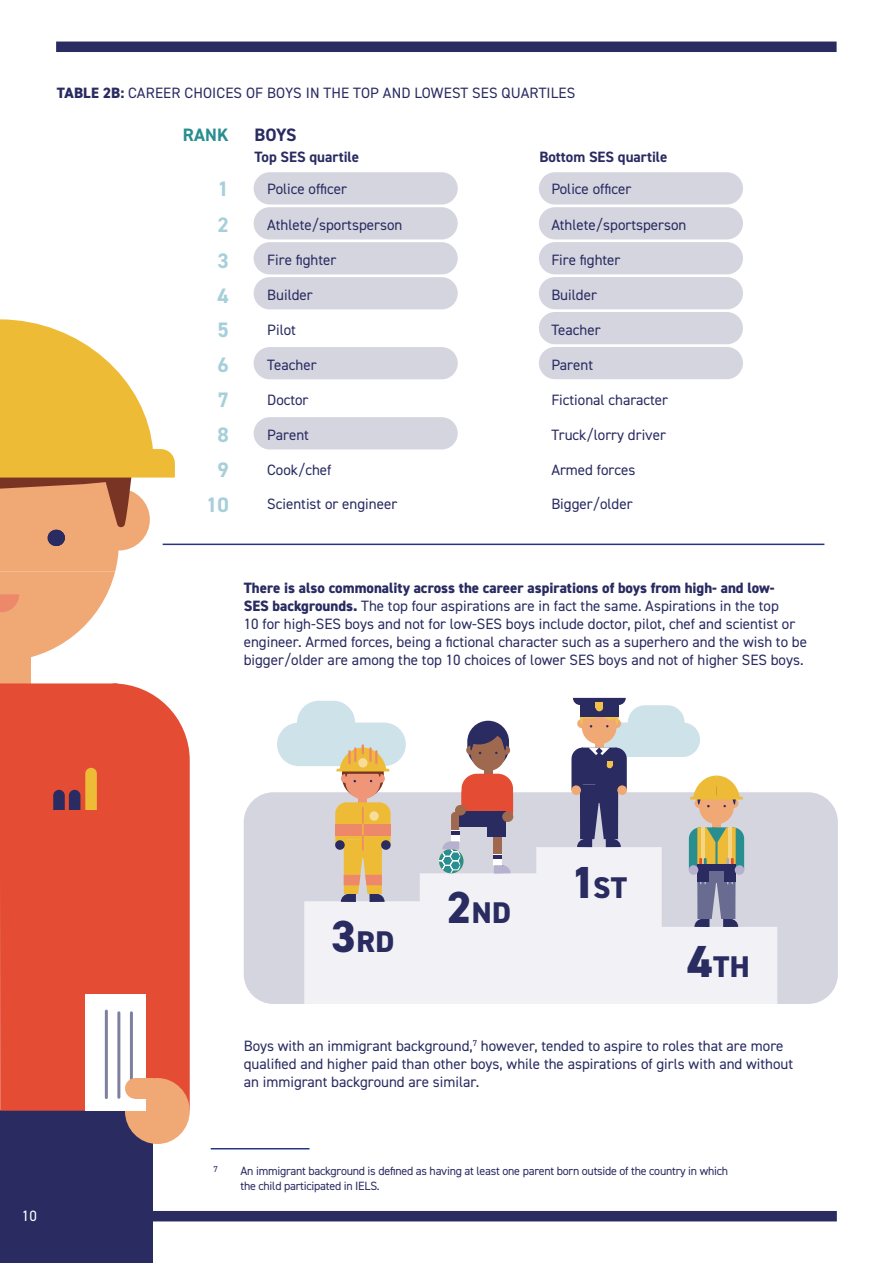
<style>
.page{position:relative;width:893px;height:1263px;background:#fff}
.page>*{position:absolute;margin:0;border:0;box-sizing:border-box;transform-origin:0 0}
.t1{font:800 30px "DIN2014";letter-spacing:.01em;color:#292b61}
.t2{font:700 21px "DIN2014";color:#a7cfda}
.t3{font:700 18px "DIN2014";color:#288e90}
.t4{font:700 18px "DIN2014";color:#292b61}
.t5{font:15px/18px "DIN2014";color:#292b61}
.t6{font:700 15px "DIN2014";color:#292b61}
.t7{font:15px "DIN2014";color:#fff}
.t8{font:12px/14.4px "DIN2014";letter-spacing:-.02em;color:#292b61}
.t9{font:8.7px "DIN2014";color:#292b61}
.s1{font-weight:800}
.s2{font-size:45px}
</style>
<div class="page">
<div style="left:56px;top:42px;width:781px;height:10px;background:#292b61"></div>
<div style="left:56px;top:1211px;width:781px;height:10px;background:#292b61"></div>
<div style="left:539px;top:347px;width:204px;height:32px;background:#d4d5df;border-radius:16px"></div>
<div style="left:0;top:1111px;width:152px;height:152px;background:#292b61"></div>
<div style="left:0;top:641px;width:31px;height:68px;background:#f0a875"></div>
<div style="left:130px;top:685px;width:60px;height:420px;background:#e44c33"></div>
<div style="left:0;top:683px;width:130px;height:428px;background:#e44c33"></div>
<div style="left:85px;top:768px;width:12px;height:75px;background:#eebb36;border-radius:6px"></div>
<div style="left:69px;top:790px;width:11px;height:53px;background:#292b61;border-radius:6px"></div>
<div style="left:125px;top:1078px;width:65px;height:66px;background:#f0a875;border-radius:50%"></div>
<div style="left:85px;top:994px;width:60px;height:117px;background:#fff"></div>
<hr style="left:105px;top:1011px;width:3px;height:86px;background:#7e80a0">
<hr style="left:117px;top:1013px;width:3px;height:84px;background:#7e80a0">
<hr style="left:130px;top:1013px;width:3px;height:79px;background:#7e80a0">
<div style="left:125px;top:1078px;width:21px;height:21px;background:#f0a875;border-radius:50%"></div>
<div style="left:135px;top:1078px;width:18px;height:21px;background:#f0a875"></div>
<div style="left:53px;top:790px;width:12px;height:53px;background:#292b61;border-radius:6px"></div>
<div style="left:37px;top:810px;width:73px;height:53px;background:#e44c33"></div>
<svg style="left:0;top:319px;width:175px;height:338px"></svg>
<div style="left:601px;top:722px;width:99px;height:35px;background:#cee2e9;border-radius:17px"></div>
<div style="left:628px;top:705px;width:57px;height:35px;background:#cee2e9;border-radius:17px"></div>
<div style="left:277px;top:722px;width:129px;height:44px;background:#cee2e9;border-radius:22px"></div>
<div style="left:297px;top:701px;width:58px;height:43px;background:#cee2e9;border-radius:22px"></div>
<div style="left:244px;top:792px;width:594px;height:212px;background:#d4d5df;border-radius:30px"></div>
<div style="left:254px;top:207px;width:204px;height:32px;background:#d4d5df;border-radius:16px"></div>
<div style="left:254px;top:172px;width:204px;height:33px;background:#d4d5df;border-radius:16px"></div>
<div style="left:254px;top:242px;width:204px;height:32px;background:#d4d5df;border-radius:16px"></div>
<div style="left:254px;top:277px;width:204px;height:32px;background:#d4d5df;border-radius:16px"></div>
<div style="left:254px;top:347px;width:204px;height:32px;background:#d4d5df;border-radius:16px"></div>
<div style="left:254px;top:417px;width:204px;height:32px;background:#d4d5df;border-radius:16px"></div>
<div style="left:539px;top:207px;width:204px;height:32px;background:#d4d5df;border-radius:16px"></div>
<div style="left:539px;top:172px;width:204px;height:33px;background:#d4d5df;border-radius:16px"></div>
<div style="left:539px;top:242px;width:204px;height:32px;background:#d4d5df;border-radius:16px"></div>
<div style="left:539px;top:277px;width:204px;height:32px;background:#d4d5df;border-radius:16px"></div>
<div style="left:539px;top:312px;width:204px;height:32px;background:#d4d5df;border-radius:16px"></div>
<hr style="left:211px;top:1148px;width:99px;height:1px;background:#283583">
<svg style="left:304px;top:847px;width:473px;height:157px;fill:#f2f2f6"></svg>
<svg style="left:335px;top:745px;width:56px;height:157px"></svg>
<svg style="left:571px;top:698px;width:56px;height:149px"></svg>
<svg style="left:439px;top:849px;width:24px;height:24px"></svg>
<div style="left:451px;top:830px;width:8px;height:11px;background:#fff"></div>
<svg style="left:439px;top:841px;width:21px;height:32px"></svg>
<svg style="left:451px;top:721px;width:62px;height:114px"></svg>
<div style="left:459px;top:812px;width:29px;height:15px;background:#292b61"></div>
<div style="left:455px;top:805px;width:11px;height:10px;background:#9e694f;border-radius:50%"></div>
<div style="left:494px;top:836px;width:8px;height:18px;background:#9e694f"></div>
<div style="left:494px;top:854px;width:8px;height:11px;background:#fff"></div>
<svg style="left:494px;top:855px;width:8px;height:4px"></svg>
<svg style="left:494px;top:865px;width:17px;height:8px"></svg>
<div style="left:487px;top:812px;width:19px;height:25px;background:#292b61"></div>
<div style="left:502px;top:811px;width:11px;height:11px;background:#9e694f;border-radius:50%"></div>
<svg style="left:689px;top:775px;width:55px;height:152px"></svg>
<div style="left:697px;top:864px;width:39px;height:6px;background:#292b61"></div>
<div style="left:697px;top:865px;width:12px;height:17px;background:#292b61"></div>
<div style="left:724px;top:865px;width:12px;height:17px;background:#292b61"></div>
<div style="left:689px;top:865px;width:9px;height:10px;background:#b8b0cf;border-radius:50%"></div>
<div style="left:735px;top:865px;width:9px;height:10px;background:#b8b0cf;border-radius:50%"></div>
<hr style="left:163px;top:544px;width:661px;height:1px;background:#283583">
<p class="t5" style="left:57px;top:83px;width:520px"><span class="s1">TABLE 2B:</span> CAREER CHOICES OF BOYS IN THE TOP AND LOWEST SES QUARTILES</p>
<p class="t3" style="left:183px;top:122px;width:48px">RANK</p>
<p class="t4" style="left:254px;top:122px;width:44px">BOYS</p>
<p class="t6" style="left:254px;top:147px;width:106px">Top SES quartile</p>
<p class="t6" style="left:539px;top:147px;width:130px">Bottom SES quartile</p>
<h2 class="t2" style="left:218px;top:175px;width:13px">1</h2>
<p class="t5" style="left:267px;top:179px;width:81px">Police officer</p>
<p class="t5" style="left:551px;top:179px;width:81px">Police officer</p>
<h2 class="t2" style="left:218px;top:211px;width:13px">2</h2>
<p class="t5" style="left:267px;top:215px;width:137px">Athlete/sportsperson</p>
<p class="t5" style="left:551px;top:215px;width:137px">Athlete/sportsperson</p>
<h2 class="t2" style="left:218px;top:246px;width:13px">3</h2>
<p class="t5" style="left:267px;top:251px;width:71px">Fire fighter</p>
<p class="t5" style="left:551px;top:251px;width:71px">Fire fighter</p>
<h2 class="t2" style="left:218px;top:281px;width:13px">4</h2>
<p class="t5" style="left:267px;top:286px;width:47px">Builder</p>
<p class="t5" style="left:551px;top:286px;width:47px">Builder</p>
<h2 class="t2" style="left:218px;top:316px;width:13px">5</h2>
<p class="t5" style="left:267px;top:321px;width:30px">Pilot</p>
<p class="t5" style="left:551px;top:321px;width:51px">Teacher</p>
<h2 class="t2" style="left:218px;top:351px;width:13px">6</h2>
<p class="t5" style="left:267px;top:356px;width:51px">Teacher</p>
<p class="t5" style="left:551px;top:356px;width:43px">Parent</p>
<h2 class="t2" style="left:218px;top:386px;width:13px">7</h2>
<p class="t5" style="left:267px;top:390px;width:43px">Doctor</p>
<p class="t5" style="left:551px;top:390px;width:118px">Fictional character</p>
<h2 class="t2" style="left:218px;top:421px;width:13px">8</h2>
<p class="t5" style="left:267px;top:425px;width:43px">Parent</p>
<p class="t5" style="left:551px;top:425px;width:116px">Truck/lorry driver</p>
<h2 class="t2" style="left:218px;top:456px;width:13px">9</h2>
<p class="t5" style="left:267px;top:460px;width:66px">Cook/chef</p>
<p class="t5" style="left:551px;top:460px;width:86px">Armed forces</p>
<h2 class="t2" style="left:206px;top:491px;width:24px">10</h2>
<p class="t5" style="left:267px;top:495px;width:131px">Scientist or engineer</p>
<p class="t5" style="left:551px;top:495px;width:83px">Bigger/older</p>
<p class="t5" style="left:244px;top:578px;width:565px"><span class="s1">There is also commonality across the career aspirations of boys from high- and low-<br>SES backgrounds.</span> The top four aspirations are in fact the same. Aspirations in the top<br>10 for high-SES boys and not for low-SES boys include doctor, pilot, chef and scientist or engineer. Armed forces, being a fictional character such as a superhero and the wish to be bigger/older are among the top 10 choices of lower SES boys and not of higher SES boys.</p>
<p class="t7" style="left:22px;top:1207px;width:16px">10</p>
<h1 class="t1" style="left:331px;top:921px;width:65px"><span class="s2">3</span>RD</h1>
<h1 class="t1" style="left:446px;top:893px;width:66px"><span class="s2">2</span>ND</h1>
<h1 class="t1" style="left:571px;top:867px;width:58px"><span class="s2">1</span>ST</h1>
<h1 class="t1" style="left:688px;top:947px;width:63px"><span class="s2">4</span>TH</h1>
<p class="t5" style="left:244px;top:1036px;width:551px">Boys with an immigrant background,<sup>7</sup> however, tended to aspire to roles that are more qualified and higher paid than other boys, while the aspirations of girls with and without an immigrant background are similar.</p>
<p class="t9" style="left:213px;top:1163px;width:6px">7</p>
<p class="t8" style="left:240px;top:1164px;width:489px">An immigrant background is defined as having at least one parent born outside of the country in which the child participated in IELS.</p>
</div>
